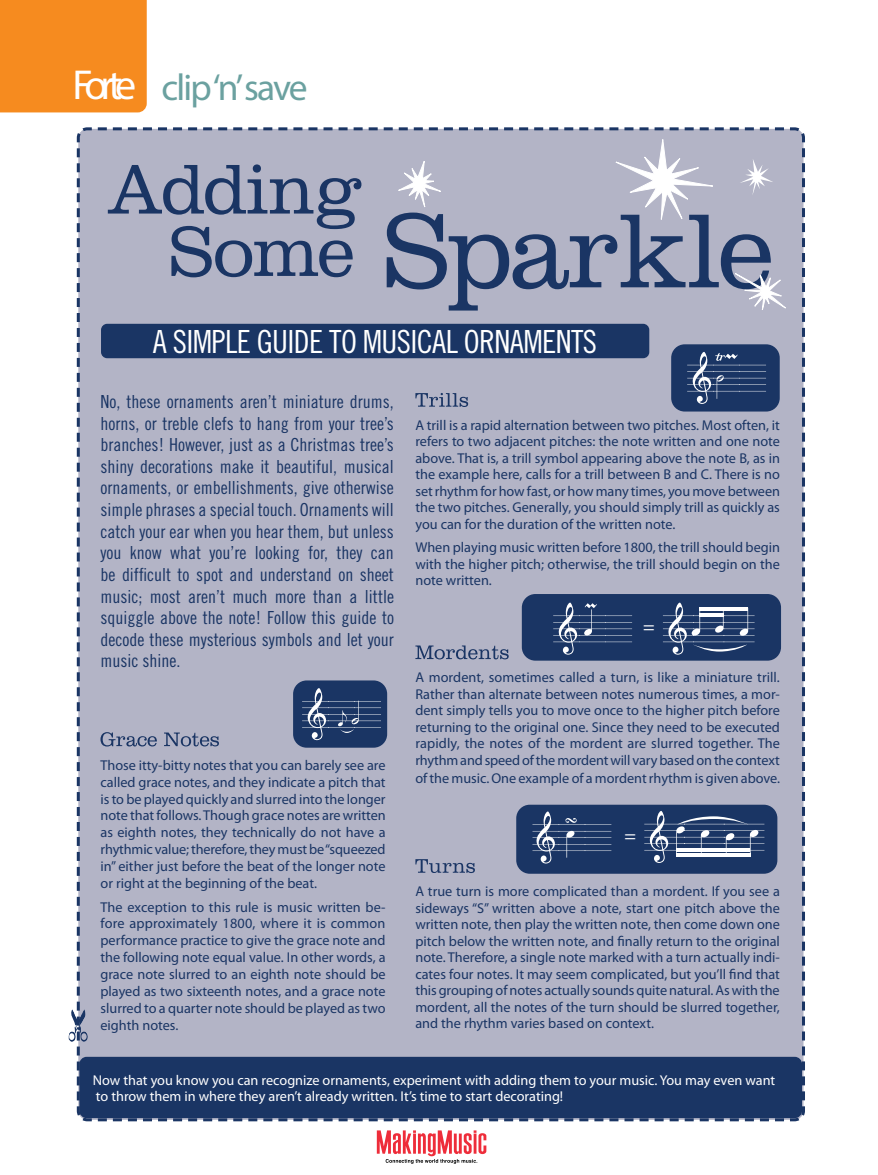
<style>
.page{position:relative;width:878px;height:1175px;background:#fff}
.page>*{position:absolute;margin:0;border:0;box-sizing:border-box;transform-origin:0 0}
.t1{font:42px "Myriad Pro";letter-spacing:-.17em;color:#fff}
.t2{font:37.5px "Myriad Pro";letter-spacing:-.05em;color:#6ba1a0}
.intro_paragraph{font:31.8px "Trade Gothic LT Std Cn 18";letter-spacing:-.02em;color:#fff}
.t3{font:19.35px "Myriad Pro";color:#fff}
.intro_paragraph-2{font:18px/21.6px "Trade Gothic LT Std Cn 18";color:#1a3564;text-align:justify}
.MM_Myriad_Body_Text{font:14.25px/16.5px "Myriad Pro";color:#1a3564;text-align:justify}
.MM_Myriad_Body_Text-2{font:14.25px/16.5px "Myriad Pro";color:#fff}
</style>
<div class="page">
<div style="left:76px;top:127px;width:729px;height:995px;background:#b3b4c6"></div>
<svg style="left:415px;top:393px;width:53px;height:14px"></svg>
<svg style="left:415px;top:645px;width:93px;height:14px"></svg>
<svg style="left:415px;top:859px;width:60px;height:14px"></svg>
<div style="left:516px;top:804px;width:261px;height:69px;background:#1a3564;border-radius:14px"></div>
<hr style="left:644px;top:824px;width:41px;height:1px;background:#fff">
<hr style="left:644px;top:830px;width:41px;height:1px;background:#fff">
<hr style="left:644px;top:837px;width:41px;height:1px;background:#fff">
<hr style="left:644px;top:843px;width:41px;height:1px;background:#fff">
<hr style="left:644px;top:850px;width:41px;height:1px;background:#fff">
<hr style="left:723px;top:824px;width:41px;height:1px;background:#fff">
<hr style="left:723px;top:830px;width:41px;height:1px;background:#fff">
<hr style="left:723px;top:837px;width:41px;height:1px;background:#fff">
<hr style="left:723px;top:843px;width:41px;height:1px;background:#fff">
<hr style="left:723px;top:850px;width:41px;height:1px;background:#fff">
<svg style="left:649px;top:811px;width:19px;height:52px"></svg>
<div style="left:0;top:0;width:147px;height:112px;background:#f68b1f"></div>
<svg style="left:108px;top:164px;width:253px;height:113px"></svg>
<img style="left:68px;top:1009px;width:20px;height:32px">
<svg style="left:100px;top:732px;width:119px;height:14px"></svg>
<div style="left:671px;top:344px;width:108px;height:67px;background:#1a3564;border-radius:14px"></div>
<svg style="left:687px;top:352px;width:79px;height:52px"></svg>
<svg style="left:532px;top:811px;width:79px;height:52px"></svg>
<svg style="left:676px;top:816px;width:82px;height:41px"></svg>
<hr style="left:676px;top:853px;width:74px;height:4px;background:#fff">
<div style="left:101px;top:324px;width:548px;height:34px;background:#1a3564;border-radius:6px"></div>
<svg style="left:386px;top:139px;width:401px;height:174px"></svg>
<div style="left:293px;top:680px;width:94px;height:67px;background:#1a3564;border-radius:14px"></div>
<div style="left:522px;top:594px;width:259px;height:66px;background:#1a3564;border-radius:14px"></div>
<svg style="left:553px;top:602px;width:79px;height:53px"></svg>
<hr style="left:663px;top:615px;width:31px;height:1px;background:#fff">
<hr style="left:663px;top:622px;width:31px;height:1px;background:#fff">
<hr style="left:663px;top:628px;width:31px;height:1px;background:#fff">
<hr style="left:663px;top:635px;width:31px;height:1px;background:#fff">
<hr style="left:663px;top:641px;width:31px;height:1px;background:#fff">
<hr style="left:723px;top:615px;width:31px;height:1px;background:#fff">
<hr style="left:723px;top:622px;width:31px;height:1px;background:#fff">
<hr style="left:723px;top:628px;width:31px;height:1px;background:#fff">
<hr style="left:723px;top:635px;width:31px;height:1px;background:#fff">
<hr style="left:723px;top:641px;width:31px;height:1px;background:#fff">
<svg style="left:668px;top:602px;width:80px;height:53px"></svg>
<hr style="left:699px;top:607px;width:49px;height:4px;background:#fff">
<hr style="left:699px;top:613px;width:24px;height:4px;background:#fff">
<div style="left:79px;top:1056px;width:723px;height:62px;background:#1a3564;border-radius:7px"></div>
<svg style="left:302px;top:688px;width:79px;height:52px"></svg>
<img style="left:376px;top:1130px;width:111px;height:34px">
<p class="t1" style="left:72px;top:59px;width:65px">Forte</p>
<p class="t2" style="left:161px;top:64px;width:148px">clip ‘n’save</p>
<p class="intro_paragraph" style="left:153px;top:322px;width:445px">A SIMPLE GUIDE TO MUSICAL ORNAMENTS</p>
<p class="intro_paragraph-2" style="left:100px;top:390px;width:295px">No, these ornaments aren’t miniature drums, horns, or treble clefs to hang from your tree’s branches! However, just as a Christmas tree’s shiny decorations make it beautiful, musical ornaments, or embellishments, give otherwise simple phrases a special touch. Ornaments will catch your ear when you hear them, but unless you know what you’re looking for, they can be difficult to spot and understand on sheet music; most aren’t much more than a little squiggle above the note! Follow this guide to decode these mysterious symbols and let your music shine.</p>
<p class="MM_Myriad_Body_Text" style="left:100px;top:756px;width:287px">Those itty-bitty notes that you can barely see are called grace notes, and they indicate a pitch that is to be played quickly and slurred into the longer note that follows. Though grace notes are written as eighth notes, they technically do not have a rhythmic value; therefore, they must be “squeezed in” either just before the beat of the longer note or right at the beginning of the beat.</p>
<p class="MM_Myriad_Body_Text" style="left:100px;top:898px;width:286px">The exception to this rule is music written be&shy;fore approximately 1800, where it is common performance practice to give the grace note and the following note equal value. In other words, a grace note slurred to an eighth note should be played as two sixteenth notes, and a grace note slurred to a quarter note should be played as two eighth notes.</p>
<p class="MM_Myriad_Body_Text" style="left:415px;top:417px;width:366px">A trill is a rapid alternation between two pitches. Most often, it refers to two adjacent pitches: the note written and one note above. That is, a trill symbol appearing above the note B, as in the example here, calls for a trill between B and C. There is no set rhythm for how fast, or how many times, you move between the two pitches. Generally, you should simply trill as quickly as you can for the duration of the written note.</p>
<p class="MM_Myriad_Body_Text" style="left:415px;top:539px;width:366px">When playing music written before 1800, the trill should begin with the higher pitch; otherwise, the trill should begin on the note written.</p>
<p class="t3" style="left:643px;top:615px;width:13px">=</p>
<p class="MM_Myriad_Body_Text" style="left:415px;top:669px;width:366px">A mordent, sometimes called a turn, is like a miniature trill.<br>Rather than alternate between notes numerous times, a mor&shy;dent simply tells you to move once to the higher pitch before returning to the original one. Since they need to be executed rapidly, the notes of the mordent are slurred together. The rhythm and speed of the mordent will vary based on the context</p>
<p class="MM_Myriad_Body_Text" style="left:415px;top:769px;width:366px">of the music. One example of a mordent rhythm is given above.</p>
<p class="t3" style="left:624px;top:823px;width:13px">=</p>
<p class="MM_Myriad_Body_Text" style="left:415px;top:882px;width:366px">A true turn is more complicated than a mordent. If you see a sideways “S” written above a note, start one pitch above the written note, then play the written note, then come down one pitch below the written note, and finally return to the original note. Therefore, a single note marked with a turn actually indi&shy;cates four notes. It may seem complicated, but you’ll find that this grouping of notes actually sounds quite natural. As with the mordent, all the notes of the turn should be slurred together, and the rhythm varies based on context.</p>
<p class="MM_Myriad_Body_Text-2" style="left:93px;top:1071px;width:684px">Now that you know you can recognize ornaments, experiment with adding them to your music. You may even want to throw them in where they aren’t already written. It’s time to start decorating!</p>
</div>
